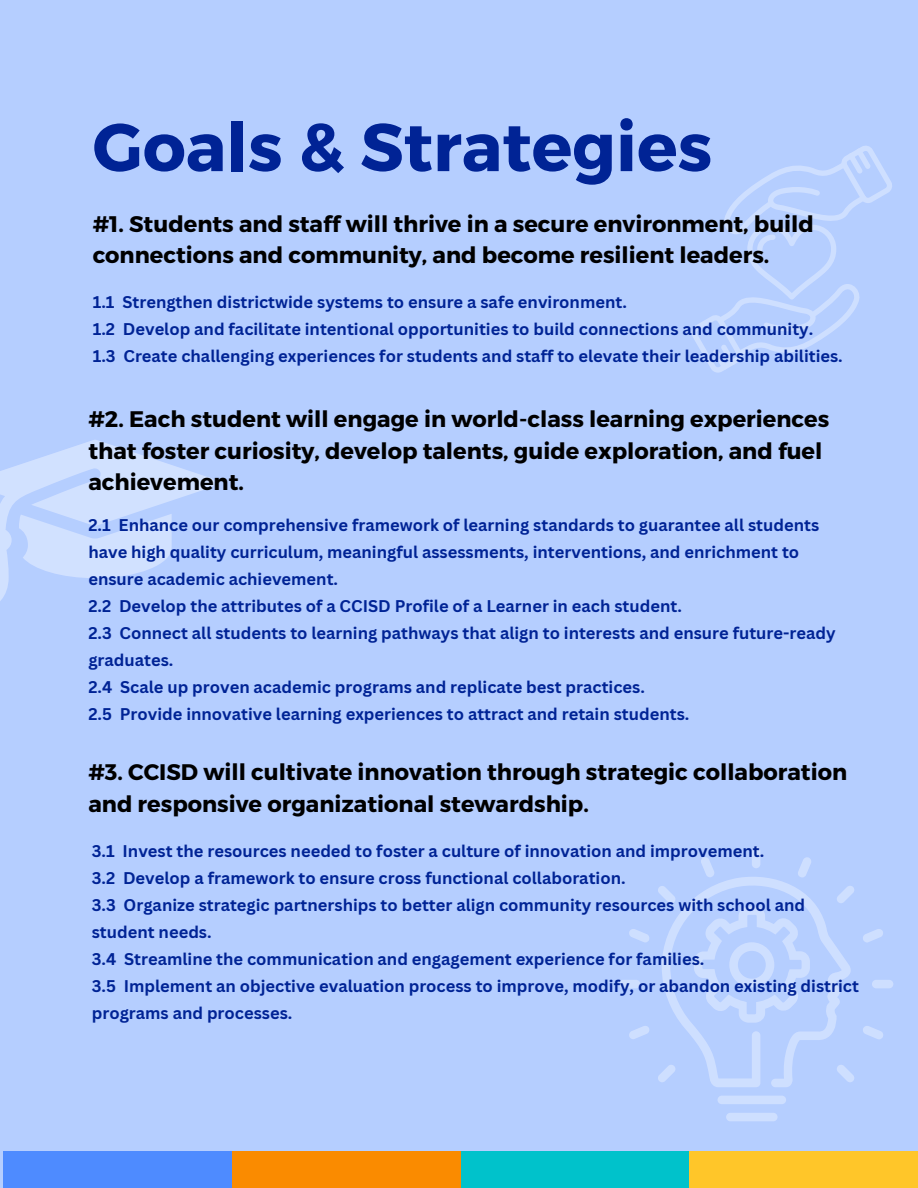
<style>
.page{position:relative;width:918px;height:1188px;background:#b5ceff}
.page>*{position:absolute;margin:0;border:0;box-sizing:border-box;transform-origin:0 0}
.t1{font:700 67.5px "Montserrat";color:#002395}
.t2{font:700 22.5px/31.5px "Montserrat";color:#000}
.t3{font:700 16.5px/27px "Canva Sans";color:#002395}
</style>
<div class="page">
<svg style="left:691px;top:146px;width:201px;height:227px"></svg>
<svg style="left:0;top:440px;width:215px;height:161px"></svg>
<div style="left:718px;top:1096px;width:68px;height:8px;background:#cedfff;border-radius:4px"></div>
<div style="left:726px;top:1113px;width:52px;height:8px;background:#cedfff;border-radius:4px"></div>
<div style="left:752px;top:847px;width:8px;height:21px;background:#cedfff;border-radius:4px"></div>
<svg style="left:629px;top:929px;width:20px;height:13px"></svg>
<div style="left:619px;top:980px;width:21px;height:8px;background:#cedfff;border-radius:4px"></div>
<svg style="left:629px;top:1026px;width:20px;height:13px"></svg>
<svg style="left:863px;top:1026px;width:20px;height:13px"></svg>
<div style="left:872px;top:980px;width:21px;height:8px;background:#cedfff;border-radius:4px"></div>
<svg style="left:863px;top:929px;width:20px;height:13px"></svg>
<svg style="left:658px;top:857px;width:196px;height:230px"></svg>
<div style="left:3px;top:1152px;width:229px;height:36px;background:#4e8bff"></div>
<div style="left:232px;top:1152px;width:229px;height:36px;background:#fa8b00"></div>
<div style="left:461px;top:1152px;width:228px;height:36px;background:#00c2cb"></div>
<div style="left:689px;top:1152px;width:229px;height:36px;background:#ffc629"></div>
<p class="t1" style="left:93px;top:103px;width:621px">Goals &amp; Strategies</p>
<h1 class="t2" style="left:93px;top:207px;width:723px">#1. Students and staff will thrive in a secure environment, build connections and community, and become resilient leaders.</h1>
<h2 class="t3" style="left:93px;top:288px;width:536px">1.1 Strengthen districtwide systems to ensure a safe environment.</h2>
<p class="t3" style="left:93px;top:315px;width:722px">1.2 Develop and facilitate intentional opportunities to build connections and community.</p>
<p class="t3" style="left:93px;top:342px;width:752px">1.3 Create challenging experiences for students and staff to elevate their leadership abilities.</p>
<p class="t2" style="left:88px;top:403px;width:742px">#2. Each student will engage in world-class learning experiences that foster curiosity, develop talents, guide exploration, and fuel achievement.</p>
<h2 class="t3" style="left:88px;top:511px;width:732px">2.1 Enhance our comprehensive framework of learning standards to guarantee all students have high quality curriculum, meaningful assessments, interventions, and enrichment to ensure academic achievement.</h2>
<p class="t3" style="left:88px;top:592px;width:595px">2.2 Develop the attributes of a CCISD Profile of a Learner in each student.</p>
<p class="t3" style="left:88px;top:619px;width:749px">2.3 Connect all students to learning pathways that align to interests and ensure future-ready graduates.</p>
<p class="t3" style="left:88px;top:673px;width:558px">2.4 Scale up proven academic programs and replicate best practices.</p>
<p class="t3" style="left:88px;top:700px;width:603px">2.5 Provide innovative learning experiences to attract and retain students.</p>
<p class="t2" style="left:88px;top:756px;width:760px">#3. CCISD will cultivate innovation through strategic collaboration and responsive organizational stewardship.</p>
<p class="t3" style="left:92px;top:837px;width:674px">3.1 Invest the resources needed to foster a culture of innovation and improvement.</p>
<h2 class="t3" style="left:92px;top:864px;width:535px">3.2 Develop a framework to ensure cross functional collaboration.</h2>
<p class="t3" style="left:92px;top:891px;width:715px">3.3 Organize strategic partnerships to better align community resources with school and student needs.</p>
<p class="t3" style="left:92px;top:945px;width:614px">3.4 Streamline the communication and engagement experience for families.</p>
<p class="t3" style="left:92px;top:972px;width:769px">3.5 Implement an objective evaluation process to improve, modify, or abandon existing district programs and processes.</p>
</div>
